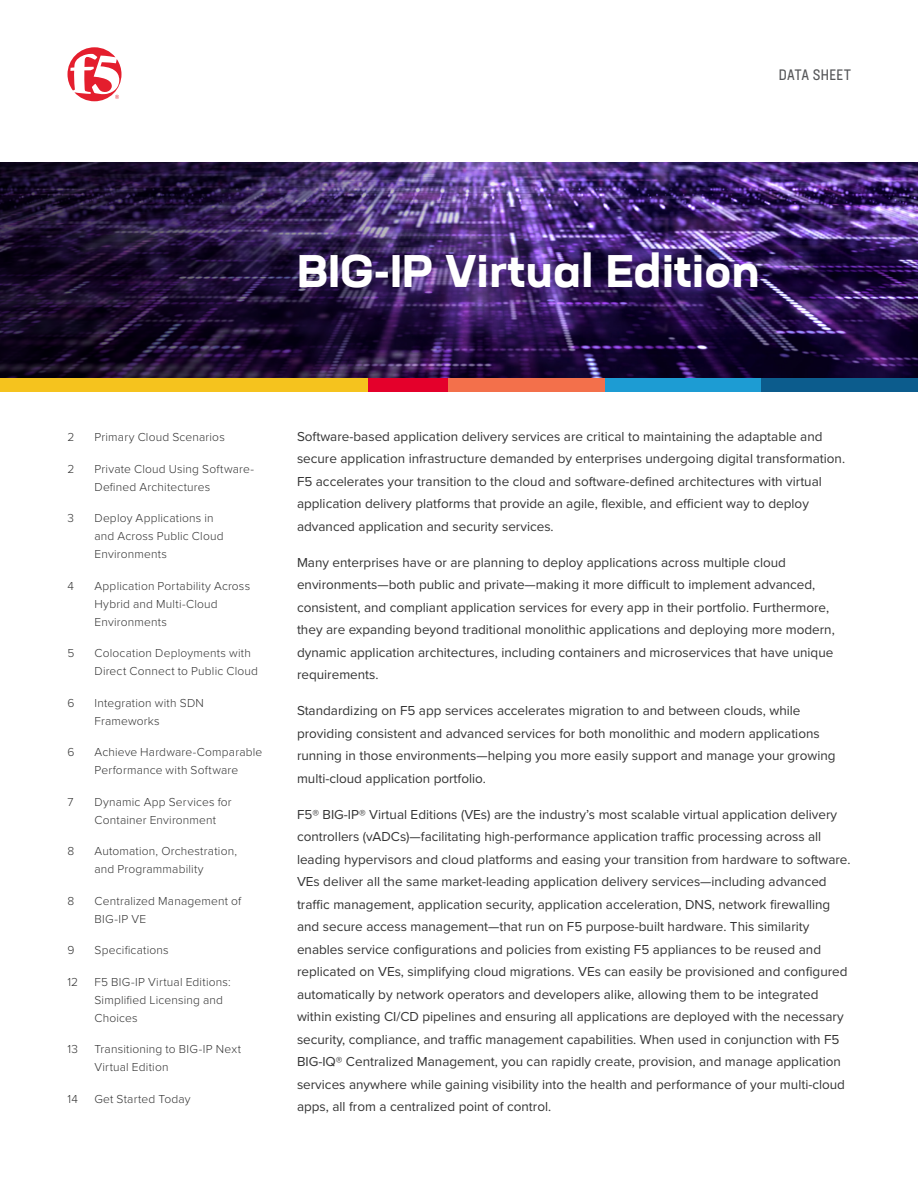
<style>
.page{position:relative;width:918px;height:1188px;background:#fff}
.page>*{position:absolute;margin:0;border:0;box-sizing:border-box;transform-origin:0 0}
.H1-Datasheet_Cover_O{font:700 expanded 45px "Neusa Next Std";color:#fff}
.t1{font:condensed 15px "Neusa Next Std";letter-spacing:.025em;color:#57585a}
.BODY_COPY{font:13.5px/22.5px "Proxima Nova";color:#343434}
.WHATS_INSIDE_BODY{font:300 12px/18px "Proxima Nova";letter-spacing:.015em;color:#343434}
</style>
<div class="page">
<img style="left:505px;top:162px;width:413px;height:216px">
<svg style="left:0;top:162px;width:505px;height:216px;background:#2c1b46"></svg>
<svg style="left:68px;top:47px;width:54px;height:54px"></svg>
<div style="left:0;top:378px;width:368px;height:14px;background:#f5c31e"></div>
<div style="left:368px;top:378px;width:80px;height:14px;background:#e4002b"></div>
<div style="left:448px;top:378px;width:157px;height:14px;background:#f3704b"></div>
<div style="left:605px;top:378px;width:156px;height:14px;background:#1d9cd3"></div>
<div style="left:761px;top:378px;width:157px;height:14px;background:#0c5c8d"></div>
<p class="t1" style="left:779px;top:65px;width:73px">DATA SHEET</p>
<p class="H1-Datasheet_Cover_O" style="left:297px;top:242px;width:464px">BIG-IP Virtual Edition</p>
<p class="WHATS_INSIDE_BODY" style="left:68px;top:428px;width:8px">2</p>
<p class="WHATS_INSIDE_BODY" style="left:94px;top:428px;width:132px">Primary Cloud Scenarios</p>
<p class="WHATS_INSIDE_BODY" style="left:68px;top:459px;width:8px">2</p>
<p class="WHATS_INSIDE_BODY" style="left:94px;top:459px;width:161px">Private Cloud Using Software-<br>Defined Architectures</p>
<p class="WHATS_INSIDE_BODY" style="left:68px;top:509px;width:8px">3</p>
<p class="WHATS_INSIDE_BODY" style="left:94px;top:509px;width:131px">Deploy Applications in and Across Public Cloud<br>Environments</p>
<p class="WHATS_INSIDE_BODY" style="left:68px;top:576px;width:8px">4</p>
<p class="WHATS_INSIDE_BODY" style="left:94px;top:576px;width:157px">Application Portability Across<br>Hybrid and Multi-Cloud<br>Environments</p>
<p class="WHATS_INSIDE_BODY" style="left:68px;top:644px;width:8px">5</p>
<p class="WHATS_INSIDE_BODY" style="left:94px;top:644px;width:165px">Colocation Deployments with<br>Direct Connect to Public Cloud</p>
<p class="WHATS_INSIDE_BODY" style="left:68px;top:693px;width:9px">6</p>
<p class="WHATS_INSIDE_BODY" style="left:94px;top:693px;width:111px">Integration with SDN<br>Frameworks</p>
<p class="WHATS_INSIDE_BODY" style="left:68px;top:743px;width:9px">6</p>
<p class="WHATS_INSIDE_BODY" style="left:94px;top:743px;width:169px">Achieve Hardware-Comparable<br>Performance with Software</p>
<p class="WHATS_INSIDE_BODY" style="left:68px;top:792px;width:8px">7</p>
<p class="WHATS_INSIDE_BODY" style="left:94px;top:792px;width:139px">Dynamic App Services for<br>Container Environment</p>
<p class="WHATS_INSIDE_BODY" style="left:68px;top:842px;width:8px">8</p>
<p class="WHATS_INSIDE_BODY" style="left:94px;top:842px;width:144px">Automation, Orchestration, and Programmability</p>
<p class="WHATS_INSIDE_BODY" style="left:68px;top:891px;width:8px">8</p>
<p class="WHATS_INSIDE_BODY" style="left:94px;top:891px;width:148px">Centralized Management of<br>BIG-IP VE</p>
<p class="WHATS_INSIDE_BODY" style="left:68px;top:941px;width:9px">9</p>
<p class="WHATS_INSIDE_BODY" style="left:94px;top:941px;width:76px">Specifications</p>
<p class="WHATS_INSIDE_BODY" style="left:68px;top:972px;width:12px">12</p>
<p class="WHATS_INSIDE_BODY" style="left:94px;top:972px;width:138px">F5 BIG-IP Virtual Editions:<br>Simplified Licensing and<br>Choices</p>
<p class="WHATS_INSIDE_BODY" style="left:68px;top:1040px;width:12px">13</p>
<p class="WHATS_INSIDE_BODY" style="left:94px;top:1040px;width:148px">Transitioning to BIG-IP Next<br>Virtual Edition</p>
<p class="WHATS_INSIDE_BODY" style="left:68px;top:1089px;width:12px">14</p>
<p class="WHATS_INSIDE_BODY" style="left:94px;top:1089px;width:98px">Get Started Today</p>
<p class="BODY_COPY" style="left:297px;top:424px;width:550px">Software-based application delivery services are critical to maintaining the adaptable and secure application infrastructure demanded by enterprises undergoing digital transformation.<br>F5 accelerates your transition to the cloud and software-defined architectures with virtual application delivery platforms that provide an agile, flexible, and efficient way to deploy advanced application and security services.</p>
<p class="BODY_COPY" style="left:297px;top:550px;width:539px">Many enterprises have or are planning to deploy applications across multiple cloud environments—both public and private—making it more difficult to implement advanced, consistent, and compliant application services for every app in their portfolio. Furthermore, they are expanding beyond traditional monolithic applications and deploying more modern, dynamic application architectures, including containers and microservices that have unique requirements.</p>
<p class="BODY_COPY" style="left:297px;top:699px;width:540px">Standardizing on F5 app services accelerates migration to and between clouds, while providing consistent and advanced services for both monolithic and modern applications running in those environments—helping you more easily support and manage your growing multi-cloud application portfolio.</p>
<p class="BODY_COPY" style="left:297px;top:802px;width:555px">F5® BIG-IP® Virtual Editions (VEs) are the industry’s most scalable virtual application delivery controllers (vADCs)—facilitating high-performance application traffic processing across all leading hypervisors and cloud platforms and easing your transition from hardware to software.<br>VEs deliver all the same market-leading application delivery services—including advanced traffic management, application security, application acceleration, DNS, network firewalling and secure access management—that run on F5 purpose-built hardware. This similarity enables service configurations and policies from existing F5 appliances to be reused and replicated on VEs, simplifying cloud migrations. VEs can easily be provisioned and configured automatically by network operators and developers alike, allowing them to be integrated within existing CI/CD pipelines and ensuring all applications are deployed with the necessary security, compliance, and traffic management capabilities. When used in conjunction with F5<br>BIG-IQ® Centralized Management, you can rapidly create, provision, and manage application services anywhere while gaining visibility into the health and performance of your multi-cloud apps, all from a centralized point of control.</p>
</div>
